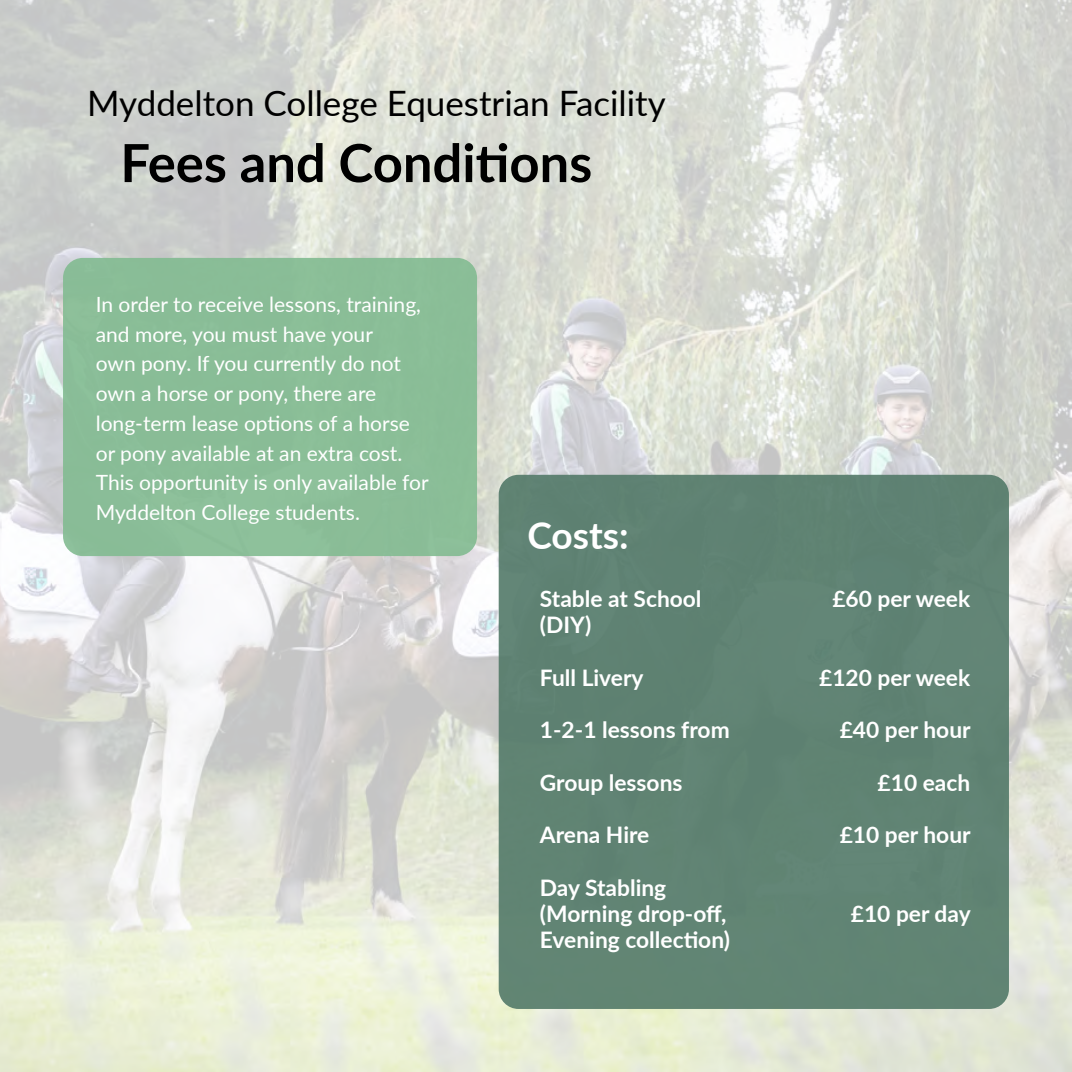
<style>
.page{position:relative;width:1072px;height:1072px;background:#fff}
.page>*{position:absolute;margin:0;border:0;box-sizing:border-box;transform-origin:0 0}
.t1{font:700 52.5px "Lato";color:#000}
.t2{font:700 37.1px "Lato";color:#fff}
.t3{font:35px "Lato";color:#000}
.t4{font:700 22.75px/26.2px "Lato";color:#fff}
.t5{font:21px/29.8px "Lato";color:#fff}
</style>
<div class="page">
<img style="left:0;top:0;width:1071px;height:1071px">
<div style="left:63px;top:258px;width:414px;height:298px;background:#8abd97;border-radius:20px"></div>
<div style="left:498px;top:475px;width:510px;height:533px;background:#608373;border-radius:20px"></div>
<h3 class="t3" style="left:87px;top:79px;width:580px">Myddelton College Equestrian Facility</h3>
<h1 class="t1" style="left:120px;top:124px;width:473px">Fees and Conditions</h1>
<p class="t5" style="left:96px;top:288px;width:334px">In order to receive lessons, training, and more, you must have your<br>own pony. If you currently do not own a horse or pony, there are long-term lease options of a horse or pony available at an extra cost.<br>This opportunity is only available for<br>Myddelton College students.</p>
<h2 class="t2" style="left:527px;top:508px;width:103px">Costs:</h2>
<p class="t4" style="left:540px;top:584px;width:163px">Stable at School (DIY)</p>
<p class="t4" style="left:540px;top:663px;width:105px">Full Livery</p>
<p class="t4" style="left:540px;top:715px;width:191px">1-2-1 lessons from</p>
<p class="t4" style="left:540px;top:768px;width:144px">Group lessons</p>
<p class="t4" style="left:540px;top:820px;width:111px">Arena Hire</p>
<p class="t4" style="left:540px;top:873px;width:192px">Day Stabling (Morning drop-off,<br>Evening collection)</p>
<p class="t4" style="left:832px;top:584px;width:139px">£60 per week</p>
<p class="t4" style="left:819px;top:663px;width:152px">£120 per week</p>
<p class="t4" style="left:839px;top:715px;width:132px">£40 per hour</p>
<p class="t4" style="left:877px;top:768px;width:94px">£10 each</p>
<p class="t4" style="left:839px;top:820px;width:132px">£10 per hour</p>
<p class="t4" style="left:851px;top:899px;width:121px">£10 per day</p>
</div>
